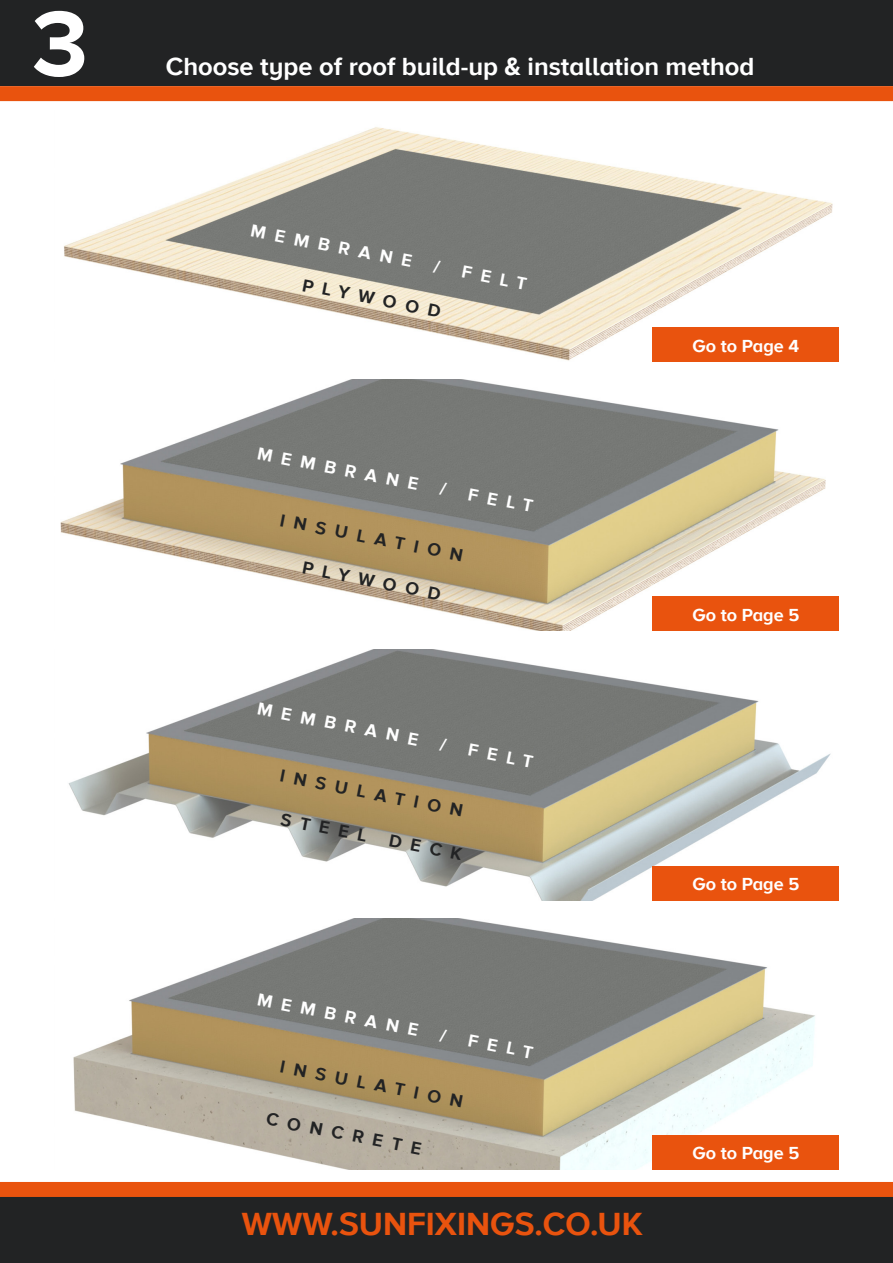
<style>
.page{position:relative;width:893px;height:1263px;background:#fff}
.page>*{position:absolute;margin:0;border:0;box-sizing:border-box;transform-origin:0 0}
.t1{font:700 96px "Proxima Nova A";color:#fff}
.t2{font:700 33px "Proxima Nova A";color:#e9530e}
.t3{font:700 25.5px "Proxima Nova A";color:#fff}
.t4{font:700 18px "Proxima Nova A";color:#fff}
.t5{font:700 18px "Proxima Nova A";color:#222324}
</style>
<div class="page">
<div style="left:0;top:0;width:893px;height:86px;background:#222324"></div>
<div style="left:0;top:1195px;width:893px;height:68px;background:#222324"></div>
<div style="left:0;top:1182px;width:893px;height:15px;background:#e9530e"></div>
<div style="left:0;top:86px;width:893px;height:15px;background:#e9530e"></div>
<img style="left:64px;top:127px;width:769px;height:235px">
<img style="left:60px;top:380px;width:779px;height:251px">
<img style="left:68px;top:649px;width:763px;height:251px">
<img style="left:73px;top:918px;width:742px;height:251px">
<div style="left:653px;top:327px;width:186px;height:35px;background:#e9530e"></div>
<div style="left:653px;top:597px;width:186px;height:34px;background:#e9530e"></div>
<div style="left:653px;top:866px;width:186px;height:34px;background:#e9530e"></div>
<div style="left:653px;top:1135px;width:186px;height:34px;background:#e9530e"></div>
<svg style="left:433px;top:260px;width:8px;height:13px"></svg>
<svg style="left:439px;top:482px;width:8px;height:14px"></svg>
<svg style="left:439px;top:738px;width:8px;height:13px"></svg>
<svg style="left:439px;top:1028px;width:8px;height:14px"></svg>
<h1 class="t1" style="left:32px;top:-11px;width:58px">3</h1>
<h3 class="t3" style="left:166px;top:52px;width:590px">Choose type of roof build-up &amp; installation method</h3>
<p class="t4" style="left:253px;top:220px;width:165px;rotate:11deg">MEMBRANE</p>
<p class="t5" style="left:304px;top:274px;width:142px;rotate:11deg">PLYWOOD</p>
<p class="t4" style="left:464px;top:261px;width:67px;rotate:11deg">FELT</p>
<p class="t4" style="left:259px;top:443px;width:165px;rotate:11deg">MEMBRANE</p>
<p class="t4" style="left:470px;top:484px;width:67px;rotate:11deg">FELT</p>
<p class="t5" style="left:282px;top:510px;width:187px;rotate:11deg">INSULATION</p>
<p class="t5" style="left:304px;top:557px;width:142px;rotate:11deg">PLYWOOD</p>
<p class="t4" style="left:259px;top:698px;width:165px;rotate:11deg">MEMBRANE</p>
<p class="t4" style="left:470px;top:739px;width:67px;rotate:11deg">FELT</p>
<p class="t5" style="left:282px;top:765px;width:187px;rotate:11deg">INSULATION</p>
<p class="t5" style="left:283px;top:809px;width:89px;rotate:11deg">STEEL</p>
<p class="t5" style="left:391px;top:830px;width:76px;rotate:11deg">DECK</p>
<p class="t4" style="left:259px;top:989px;width:165px;rotate:11deg">MEMBRANE</p>
<p class="t4" style="left:470px;top:1030px;width:67px;rotate:11deg">FELT</p>
<p class="t5" style="left:282px;top:1056px;width:187px;rotate:11deg">INSULATION</p>
<p class="t5" style="left:268px;top:1108px;width:159px;rotate:11deg">CONCRETE</p>
<h2 class="t2" style="left:242px;top:1205px;width:402px">WWW.SUNFIXINGS.CO.UK</h2>
<p class="t4" style="left:692px;top:335px;width:108px">Go to Page 4</p>
<p class="t4" style="left:692px;top:604px;width:108px">Go to Page 5</p>
<p class="t4" style="left:692px;top:874px;width:108px">Go to Page 5</p>
<p class="t4" style="left:692px;top:1143px;width:108px">Go to Page 5</p>
</div>
